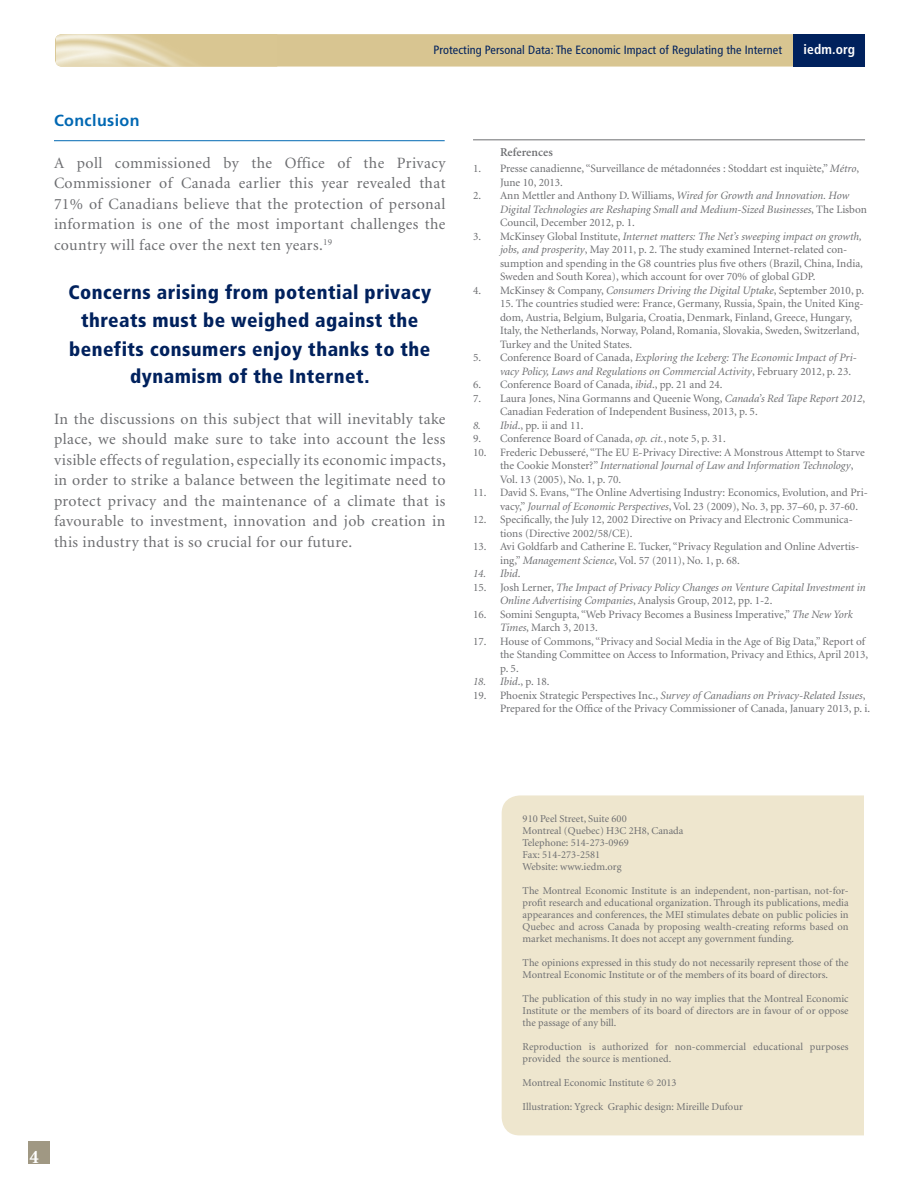
<style>
.page{position:relative;width:918px;height:1188px;background:#fff}
.page>*{position:absolute;margin:0;border:0;box-sizing:border-box;transform-origin:0 0}
.t1{font:900 condensed 19.5px/28px "Frutiger";letter-spacing:.025em;color:#00215d;text-align:center}
.t2{font:700 19.2px "Minion";color:#fff}
.t3{font:700 16.05px "Frutiger";letter-spacing:.025em;color:#0168b3}
.t4{font:15.75px/20.5px "Minion";letter-spacing:.025em;color:#6c6d70;text-align:justify}
.t5{font:700 condensed 13.5px "Frutiger";letter-spacing:.01em;color:#fff}
.t6{font:condensed 12px "Frutiger";letter-spacing:.01em;color:#00215d}
.t7{font:600 12px "Minion";letter-spacing:.005em;color:#6c6d70}
.t8{font:11.25px/13.5px "Minion";color:#6c6d70}
.t9{font:italic 11.25px/13.5px "Minion";color:#6c6d70}
.t10{font:10.5px/12px "Minion";color:#6c6d70;text-align:justify}
.s1{font-style:italic}
.s2{font-style:normal}
</style>
<div class="page">
<hr style="left:54px;top:140px;width:391px;height:1px;background:#0168b3">
<div style="left:28px;top:1142px;width:21px;height:22px;background:#a09883"></div>
<div style="left:55px;top:34px;width:739px;height:33px;background:#d8c591"></div>
<img style="left:56px;top:34px;width:221px;height:33px">
<div style="left:794px;top:34px;width:71px;height:33px;background:#00215d"></div>
<hr style="left:473px;top:139px;width:392px;height:1px;background:#6c6d70">
<div style="left:502px;top:795px;width:362px;height:340px;background:#eee6ce"></div>
<p class="t6" style="left:433px;top:43px;width:350px">Protecting Personal Data: The Economic Impact of Regulating the Internet</p>
<p class="t5" style="left:804px;top:41px;width:53px">iedm.org</p>
<p class="t3" style="left:54px;top:111px;width:87px">Conclusion</p>
<p class="t4" style="left:54px;top:153px;width:393px">A poll commissioned by the Office of the Privacy Commissioner of Canada earlier this year revealed that 71% of Canadians believe that the protection of personal information is one of the most important challenges the country will face over the next ten years.<sup>19</sup></p>
<p class="t1" style="left:68px;top:278px;width:364px">Concerns arising from potential privacy threats must be weighed against the benefits consumers enjoy thanks to the dynamism of the Internet.</p>
<p class="t4" style="left:54px;top:409px;width:393px">In the discussions on this subject that will inevitably take place, we should make sure to take into account the less visible effects of regulation, especially its economic impacts, in order to strike a balance between the legitimate need to protect privacy and the maintenance of a climate that is favourable to investment, innovation and job creation in this industry that is so crucial for our future.</p>
<p class="t7" style="left:500px;top:146px;width:54px">References</p>
<p class="t8" style="left:500px;top:163px;width:361px;text-indent:-27px">1. Presse canadienne, “Surveillance de métadonnées : Stoddart est inquiète,” <span class="s1">Métro</span>,<br>June 10, 2013.</p>
<p class="t9" style="left:500px;top:190px;width:369px;text-indent:-27px"><span class="s2">2. Ann Mettler and Anthony D. Williams,</span> Wired for Growth and Innovation. How<br>Digital Technologies are Reshaping Small and Medium-Sized Businesses<span class="s2">, The Lisbon<br>Council, December 2012, p. 1.</span></p>
<p class="t8" style="left:500px;top:230px;width:364px;text-indent:-27px">3. McKinsey Global Institute, <span class="s1">Internet matters: The Net’s sweeping impact on growth, jobs, and prosperity</span>, May 2011, p. 2. The study examined Internet-related con&shy;sumption and spending in the G8 countries plus five others (Brazil, China, India, Sweden and South Korea), which account for over 70% of global GDP.</p>
<p class="t8" style="left:473px;top:284px;width:393px">4. McKinsey &amp; Company, <span class="s1">Consumers Driving the Digital Uptake</span>, September 2010, p.</p>
<p class="t8" style="left:500px;top:298px;width:365px">15. The countries studied were: France, Germany, Russia, Spain, the United King&shy;dom, Austria, Belgium, Bulgaria, Croatia, Denmark, Finland, Greece, Hungary, Italy, the Netherlands, Norway, Poland, Romania, Slovakia, Sweden, Switzerland, Turkey and the United States.</p>
<p class="t9" style="left:500px;top:352px;width:358px;text-indent:-27px"><span class="s2">5. Conference Board of Canada,</span> Exploring the Iceberg: The Economic Impact of Pri&shy;vacy Policy, Laws and Regulations on Commercial Activity<span class="s2">, February 2012, p. 23.</span></p>
<p class="t8" style="left:473px;top:379px;width:251px">6. Conference Board of Canada, <span class="s1">ibid</span>., pp. 21 and 24.</p>
<p class="t8" style="left:500px;top:392px;width:367px;text-indent:-27px">7. Laura Jones, Nina Gormanns and Queenie Wong, <span class="s1">Canada’s Red Tape Report 2012</span>,<br>Canadian Federation of Independent Business, 2013, p. 5.</p>
<p class="t8" style="left:473px;top:419px;width:112px"><span class="s1">8. Ibid</span>., pp. ii and 11.</p>
<p class="t8" style="left:473px;top:433px;width:254px">9. Conference Board of Canada, <span class="s1">op. cit.</span>, note 5, p. 31.</p>
<p class="t8" style="left:500px;top:446px;width:366px;text-indent:-27px">10. Frederic Debusseré, “The EU E-Privacy Directive: A Monstrous Attempt to Starve the Cookie Monster?” <span class="s1">International Journal of Law and Information Technology</span>,<br>Vol. 13 (2005), No. 1, p. 70.</p>
<p class="t8" style="left:500px;top:487px;width:369px;text-indent:-27px">11. David S. Evans, “The Online Advertising Industry: Economics, Evolution, and Pri&shy;vacy,” <span class="s1">Journal of Economic Perspectives</span>, Vol. 23 (2009), No. 3, pp. 37–60, p. 37-60.</p>
<p class="t8" style="left:500px;top:514px;width:354px;text-indent:-27px">12. Specifically, the July 12, 2002 Directive on Privacy and Electronic Communica&shy;tions (Directive 2002/58/CE).</p>
<p class="t8" style="left:500px;top:541px;width:361px;text-indent:-27px">13. Avi Goldfarb and Catherine E. Tucker, “Privacy Regulation and Online Advertis&shy;ing,” <span class="s1">Management Science</span>, Vol. 57 (2011), No. 1, p. 68.</p>
<p class="t9" style="left:473px;top:568px;width:49px">14. Ibid<span class="s2">.</span></p>
<p class="t9" style="left:500px;top:581px;width:367px;text-indent:-27px"><span class="s2">15. Josh Lerner,</span> The Impact of Privacy Policy Changes on Venture Capital Investment in<br>Online Advertising Companies<span class="s2">, Analysis Group, 2012, pp. 1-2.</span></p>
<p class="t8" style="left:500px;top:608px;width:354px;text-indent:-27px">16. Somini Sengupta, “Web Privacy Becomes a Business Imperative,” <span class="s1">The New York<br>Times</span>, March 3, 2013.</p>
<p class="t8" style="left:500px;top:635px;width:370px;text-indent:-27px">17. House of Commons, “Privacy and Social Media in the Age of Big Data,” Report of the Standing Committee on Access to Information, Privacy and Ethics, April 2013, p. 5.</p>
<p class="t9" style="left:473px;top:676px;width:78px">18. Ibid<span class="s2">., p. 18.</span></p>
<p class="t8" style="left:500px;top:689px;width:372px;text-indent:-27px">19. Phoenix Strategic Perspectives Inc., <span class="s1">Survey of Canadians on Privacy-Related Issues</span>,<br>Prepared for the Office of the Privacy Commissioner of Canada, January 2013, p. i.</p>
<p class="t2" style="left:29px;top:1147px;width:11px">4</p>
<p class="t10" style="left:523px;top:813px;width:106px">910 Peel Street, Suite 600</p>
<p class="t10" style="left:523px;top:825px;width:162px">Montreal (Quebec) H3C 2H8, Canada</p>
<p class="t10" style="left:523px;top:837px;width:108px">Telephone: 514-273-0969</p>
<p class="t10" style="left:523px;top:849px;width:79px">Fax: 514-273-2581</p>
<p class="t10" style="left:523px;top:861px;width:101px">Website: www.iedm.org</p>
<p class="t10" style="left:523px;top:885px;width:328px">The Montreal Economic Institute is an independent, non-partisan, not-for&shy;profit research and educational organization. Through its publications, media appearances and conferences, the MEI stimulates debate on public policies in Quebec and across Canada by proposing wealth-creating reforms based on market mechanisms. It does not accept any government funding.</p>
<p class="t10" style="left:523px;top:957px;width:327px">The opinions expressed in this study do not necessarily represent those of the<br>Montreal Economic Institute or of the members of its board of directors.</p>
<p class="t10" style="left:523px;top:993px;width:328px">The publication of this study in no way implies that the Montreal Economic Institute or the members of its board of directors are in favour of or oppose the passage of any bill.</p>
<p class="t10" style="left:523px;top:1041px;width:328px">Reproduction is authorized for non-commercial educational purposes provided the source is mentioned.</p>
<p class="t10" style="left:523px;top:1077px;width:155px">Montreal Economic Institute © 2013</p>
<p class="t10" style="left:523px;top:1101px;width:222px">Illustration: Ygreck Graphic design: Mireille Dufour</p>
</div>
